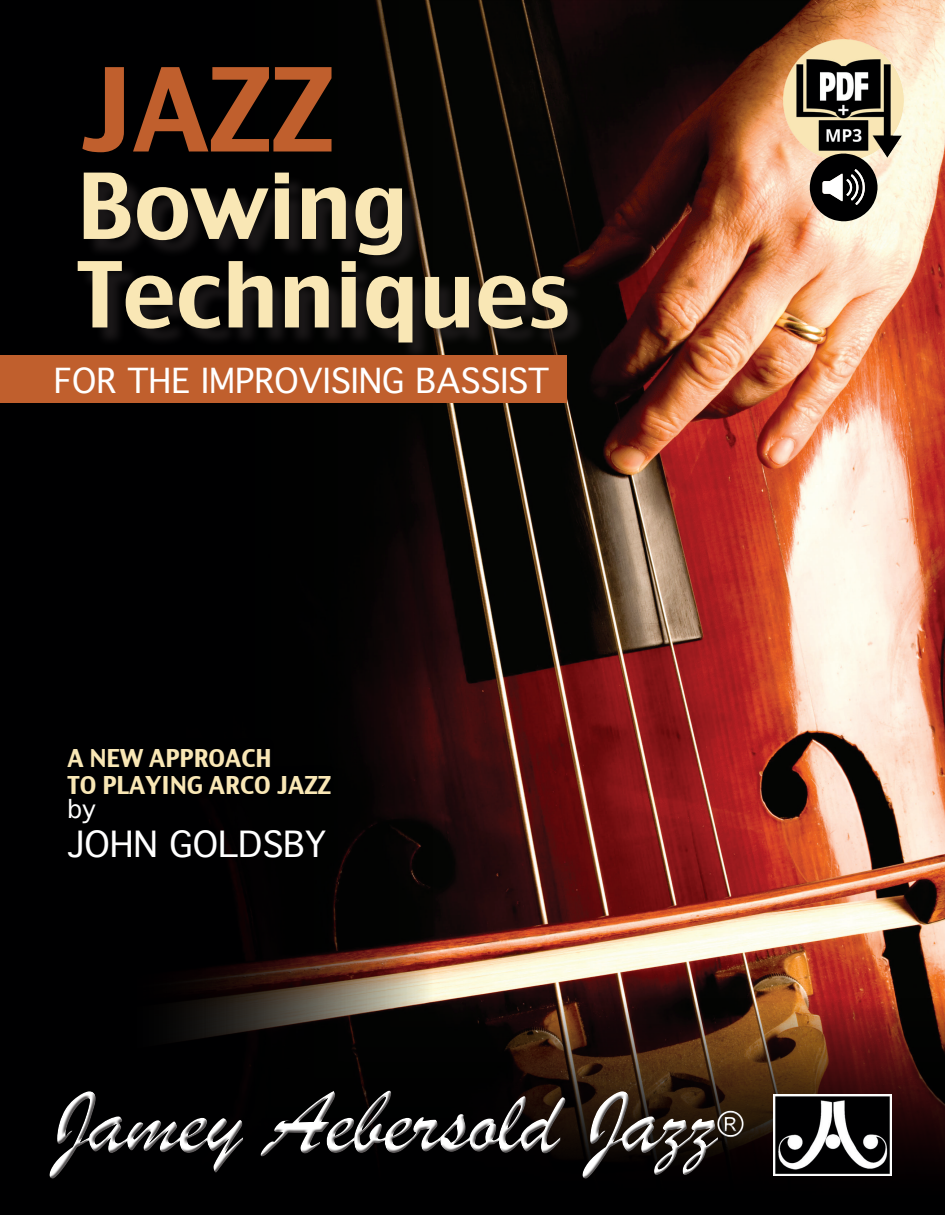
<style>
.page{position:relative;width:945px;height:1215px;background:#000001}
.page>*{position:absolute;margin:0;border:0;box-sizing:border-box;transform-origin:0 0}
.t1{font:112.5px "Charcoal CY";color:#c05f2d}
.t2{font:94.5px "Brush Script";color:#fff}
.t3{font:88.5px "Charcoal CY";color:#f9e7b5}
.t4{font:36px "Brush Script";color:#fff}
.t5{font:34.5px "Geneva";color:#fff}
.t6{font:33px "Geneva";color:#fff}
.t7{font:24px "Charcoal CY";color:#f9e7b5}
.t8{font:24px "Geneva";color:#fff}
</style>
<div class="page">
<img style="left:179px;top:0;width:766px;height:1176px">
<div style="left:80px;top:175px;width:506px;height:186px;background:#231f20;opacity:.75"></div>
<img style="left:774px;top:1094px;width:118px;height:82px">
<div style="left:46px;top:1087px;width:699px;height:92px;background:#fff;opacity:.75"></div>
<div style="left:47px;top:1089px;width:701px;height:93px;background:#231f20;opacity:.75"></div>
<div style="left:56px;top:738px;width:278px;height:61px;background:#000001"></div>
<div style="left:0;top:356px;width:567px;height:48px;background:#c05f2d"></div>
<img style="left:782px;top:39px;width:122px;height:122px">
<svg style="left:810px;top:154px;width:68px;height:67px"></svg>
<p class="t1" style="left:80px;top:39px;width:256px">JAZZ</p>
<p class="t3" style="left:77px;top:150px;width:333px">Bowing</p>
<p class="t3" style="left:77px;top:239px;width:494px">Techniques</p>
<p class="t6" style="left:54px;top:362px;width:497px">FOR THE IMPROVISING BASSIST</p>
<p class="t7" style="left:68px;top:742px;width:206px">A NEW APPROACH</p>
<p class="t7" style="left:68px;top:770px;width:265px">TO PLAYING ARCO JAZZ</p>
<p class="t8" style="left:68px;top:796px;width:30px">by</p>
<p class="t5" style="left:68px;top:825px;width:260px">JOHN GOLDSBY</p>
<h2 class="t2" style="left:53px;top:1060px;width:665px">Jamey Aebersold Jazz</h2>
<h3 class="t4" style="left:717px;top:1100px;width:28px">®</h3>
</div>
